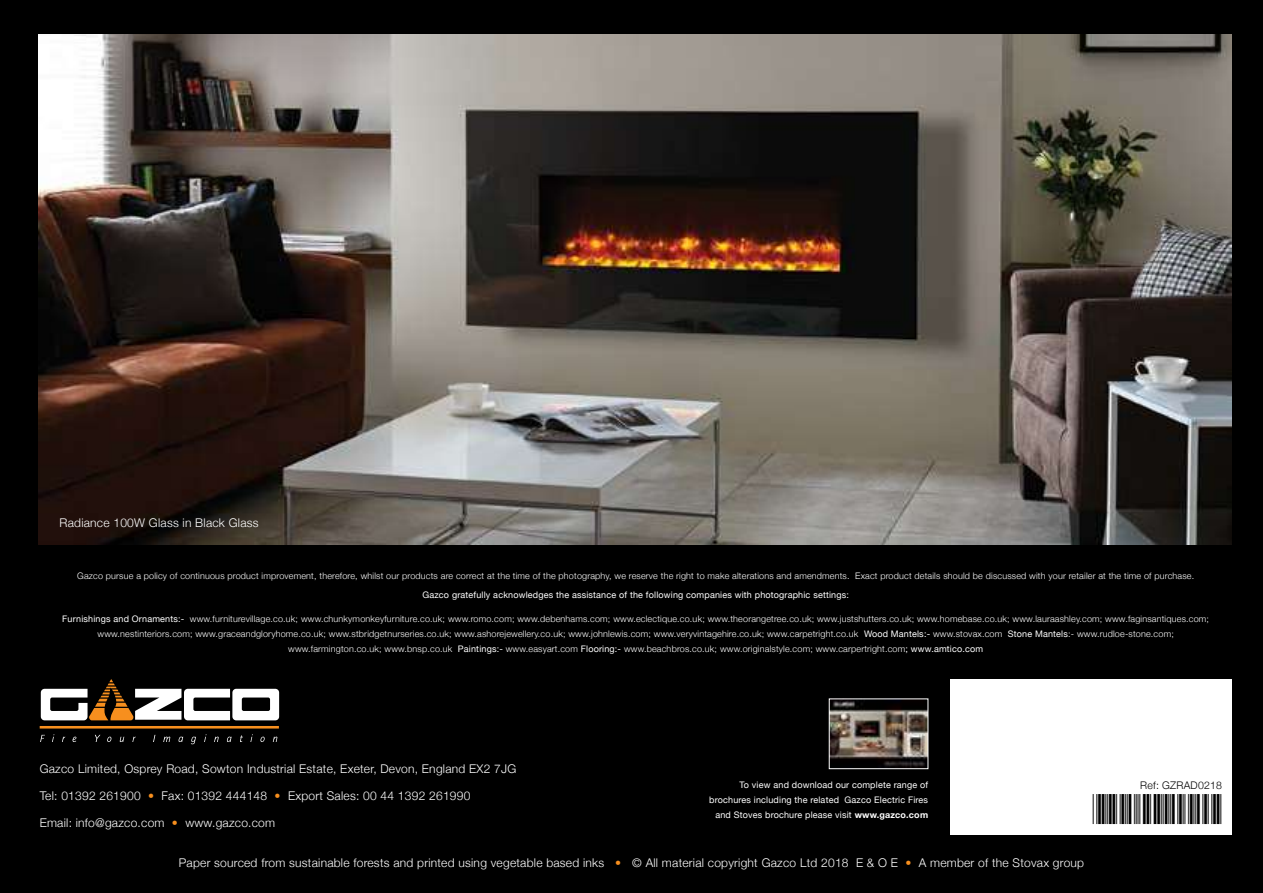
<style>
.page{position:relative;width:1263px;height:893px;background:#000}
.page>*{position:absolute;margin:0;border:0;box-sizing:border-box;transform-origin:0 0}
.t1{font:300 12px "Helvetica Neue";letter-spacing:.02em;color:#fff}
.t2{font:300 10.5px "Helvetica Neue";letter-spacing:.02em;color:#000}
.t3{font:300 9px/15px "Helvetica Neue";letter-spacing:.02em;color:#fff;text-align:center}
.t4{font:9px/15px "Helvetica Neue";letter-spacing:.02em;color:#fff;text-align:right}
.s1{font-weight:400}
.s2{color:#f78f1e}
.s3{font-weight:700}
</style>
<div class="page">
<img style="left:39px;top:34px;width:1193px;height:510px">
<hr style="left:40px;top:726px;width:239px;height:2px;background:#f78f1e">
<svg style="left:40px;top:735px;width:5px;height:7px"></svg>
<svg style="left:73px;top:737px;width:3px;height:5px"></svg>
<svg style="left:95px;top:735px;width:6px;height:7px"></svg>
<svg style="left:107px;top:737px;width:4px;height:5px"></svg>
<svg style="left:120px;top:737px;width:4px;height:5px"></svg>
<svg style="left:163px;top:737px;width:7px;height:5px"></svg>
<svg style="left:179px;top:737px;width:4px;height:5px"></svg>
<svg style="left:191px;top:737px;width:5px;height:7px"></svg>
<svg style="left:214px;top:737px;width:5px;height:5px"></svg>
<svg style="left:227px;top:737px;width:5px;height:5px"></svg>
<svg style="left:240px;top:735px;width:3px;height:7px"></svg>
<svg style="left:250px;top:734px;width:3px;height:8px"></svg>
<svg style="left:260px;top:737px;width:5px;height:5px"></svg>
<svg style="left:273px;top:737px;width:4px;height:5px"></svg>
<svg style="left:41px;top:679px;width:238px;height:41px"></svg>
<div style="left:950px;top:679px;width:282px;height:156px;background:#fff"></div>
<img style="left:831px;top:700px;width:95px;height:67px">
<div style="left:829px;top:698px;width:99px;height:71px;border:1px solid #fff"></div>
<h1 class="t1" style="left:60px;top:513px;width:201px">Radiance 100W Glass in Black Glass</h1>
<p class="t3" style="left:77px;top:568px;width:1118px">Gazco pursue a policy of continuous product improvement, therefore, whilst our products are correct at the time of the photography, we reserve the right to make alterations and amendments. Exact product details should be discussed with your retailer at the time of purchase.</p>
<p class="t4" style="left:422px;top:588px;width:428px">Gazco gratefully acknowledges the assistance of the following companies with photographic settings:</p>
<p class="t3" style="left:62px;top:611px;width:1148px"><span class="s1">Furnishings and Ornaments:-</span> www.furniturevillage.co.uk; www.chunkymonkeyfurniture.co.uk; www.romo.com; www.debenhams.com; www.eclectique.co.uk; www.theorangetree.co.uk; www.justshutters.co.uk; www.homebase.co.uk; www.lauraashley.com; www.faginsantiques.com; www.nestinteriors.com; www.graceandgloryhome.co.uk; www.stbridgetnurseries.co.uk; www.ashorejewellery.co.uk; www.johnlewis.com; www.veryvintagehire.co.uk; www.carpetright.co.uk <span class="s1">Wood Mantels:-</span> www.stovax.com <span class="s1">Stone Mantels</span>:- www.rudloe-stone.com; www.farmington.co.uk; www.bnsp.co.uk <span class="s1">Paintings:-</span> www.easyart.com <span class="s1">Flooring:-</span> www.beachbros.co.uk; www.originalstyle.com; www.carpertright.com<span class="s1">; www.amtico.com</span></p>
<h1 class="t1" style="left:40px;top:758px;width:478px">Gazco Limited, Osprey Road, Sowton Industrial Estate, Exeter, Devon, England EX2 7JG</h1>
<h1 class="t1" style="left:40px;top:785px;width:432px">Tel: 01392 261900 <span class="s2">•</span> Fax: 01392 444148 <span class="s2">•</span> Export Sales: 00 44 1392 261990</h1>
<h1 class="t1" style="left:40px;top:812px;width:237px">Email: info@gazco.com <span class="s2">•</span> www.gazco.com</h1>
<p class="t4" style="left:709px;top:777px;width:220px">To view and download our complete range of brochures including the related Gazco Electric Fires and Stoves brochure please visit <span class="s3">www.gazco.com</span></p>
<h1 class="t1" style="left:179px;top:853px;width:907px">Paper sourced from sustainable forests and printed using vegetable based inks <span class="s2">•</span> © All material copyright Gazco Ltd 2018 E &amp; O E <span class="s2">•</span> A member of the Stovax group</h1>
<p class="t2" style="left:1140px;top:777px;width:83px">Ref: GZRAD0218</p>
</div>
